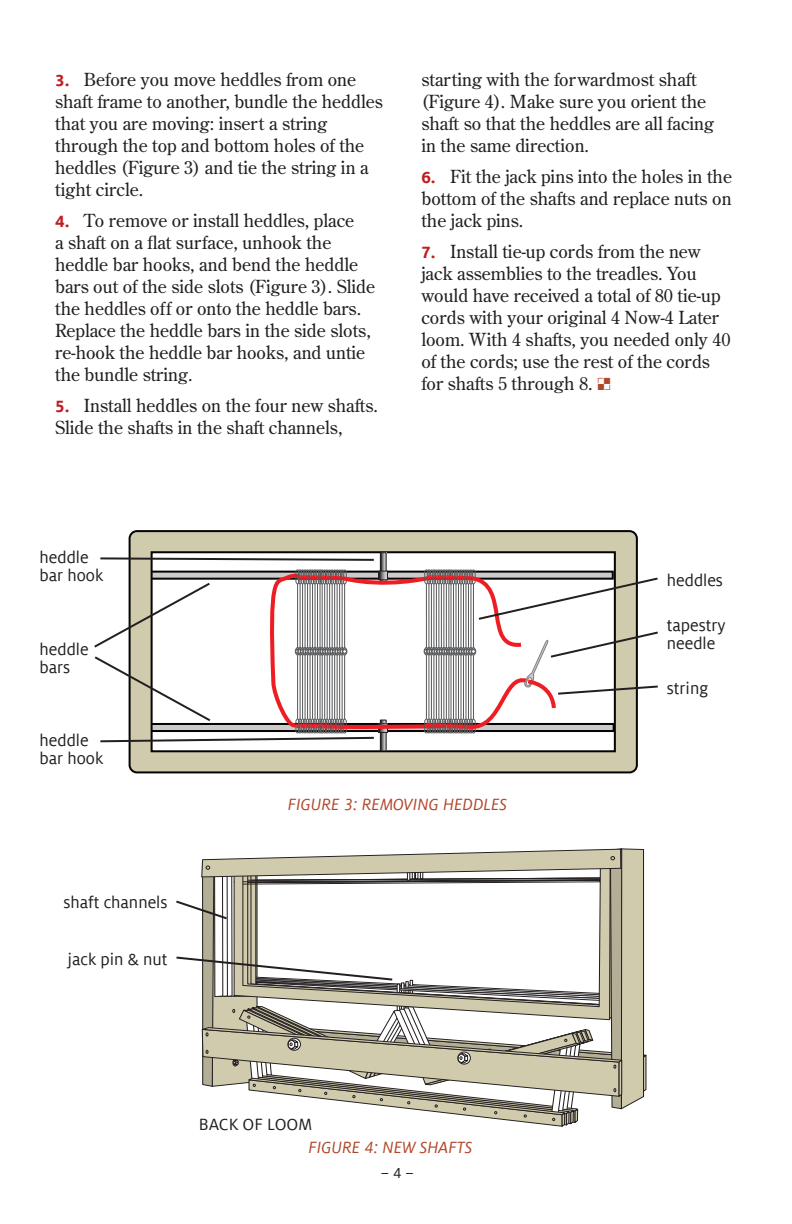
<style>
.page{position:relative;width:792px;height:1224px;background:#fff}
.page>*{position:absolute;margin:0;border:0;box-sizing:border-box;transform-origin:0 0}
.t1{font:18px/22px "Century Old Style Std";color:#231f20}
.call-out{font:18px/18px "Milo Offc";color:#231f20}
.figure_label{font:italic 18px "Milo Offc";color:#b1472a}
.t2{font:16px "Milo Offc";color:#231f20}
.s1{font-family:"Milo Offc";font-weight:700;color:#be1e23}
.s2{color:#b1472a}
</style>
<div class="page">
<svg style="left:128px;top:530px;width:510px;height:244px"></svg>
<svg style="left:382px;top:554px;width:3px;height:15px"></svg>
<div style="left:380px;top:552px;width:7px;height:32px;border:1px solid #231f20"></div>
<svg style="left:382px;top:743px;width:3px;height:6px"></svg>
<div style="left:380px;top:720px;width:7px;height:31px;border:1px solid #231f20"></div>
<svg style="left:100px;top:556px;width:276px;height:6px"></svg>
<svg style="left:94px;top:569px;width:564px;height:174px"></svg>
<svg style="left:176px;top:848px;width:471px;height:279px"></svg>
<p class="t1" style="left:55px;top:68px;width:329px"><span class="s1">3.</span> Before you move heddles from one shaft frame to another, bundle the heddles that you are moving: insert a string through the top and bottom holes of the heddles (Figure 3) and tie the string in a tight circle.</p>
<p class="t1" style="left:55px;top:209px;width:321px"><span class="s1">4.</span> To remove or install heddles, place<br>a shaft on a flat surface, unhook the heddle bar hooks, and bend the heddle bars out of the side slots (Figure 3). Slide the heddles off or onto the heddle bars.<br>Replace the heddle bars in the side slots, re-hook the heddle bar hooks, and untie the bundle string.</p>
<p class="t1" style="left:55px;top:394px;width:324px"><span class="s1">5.</span> Install heddles on the four new shafts.<br>Slide the shafts in the shaft channels,</p>
<p class="t1" style="left:421px;top:68px;width:294px">starting with the forwardmost shaft (Figure 4). Make sure you orient the shaft so that the heddles are all facing in the same direction.</p>
<p class="t1" style="left:421px;top:165px;width:312px;text-align:justify"><span class="s1">6.</span> Fit the jack pins into the holes in the bottom of the shafts and replace nuts on the jack pins.</p>
<p class="t1" style="left:421px;top:240px;width:311px"><span class="s1">7.</span> Install tie-up cords from the new jack assemblies to the treadles. You would have received a total of 80 tie-up cords with your original 4 Now-4 Later loom. With 4 shafts, you needed only 40 of the cords; use the rest of the cords for shafts 5 through 8. <span class="s2">•</span></p>
<p class="call-out" style="left:40px;top:549px;width:65px">heddle bar hook</p>
<p class="call-out" style="left:40px;top:640px;width:51px">heddle bars</p>
<p class="call-out" style="left:40px;top:732px;width:65px">heddle bar hook</p>
<p class="call-out" style="left:667px;top:571px;width:58px">heddles</p>
<p class="call-out" style="left:667px;top:616px;width:60px">tapestry needle</p>
<p class="call-out" style="left:667px;top:679px;width:43px">string</p>
<p class="call-out" style="left:63px;top:894px;width:105px">shaft channels</p>
<p class="call-out" style="left:68px;top:950px;width:101px">jack pin &amp; nut</p>
<p class="figure_label" style="left:288px;top:795px;width:221px">FIGURE 3: REMOVING HEDDLES</p>
<p class="call-out" style="left:199px;top:1116px;width:115px">BACK OF LOOM</p>
<p class="figure_label" style="left:308px;top:1137px;width:165px">FIGURE 4: NEW SHAFTS</p>
<p class="t2" style="left:381px;top:1165px;width:34px">– 4 –</p>
</div>
